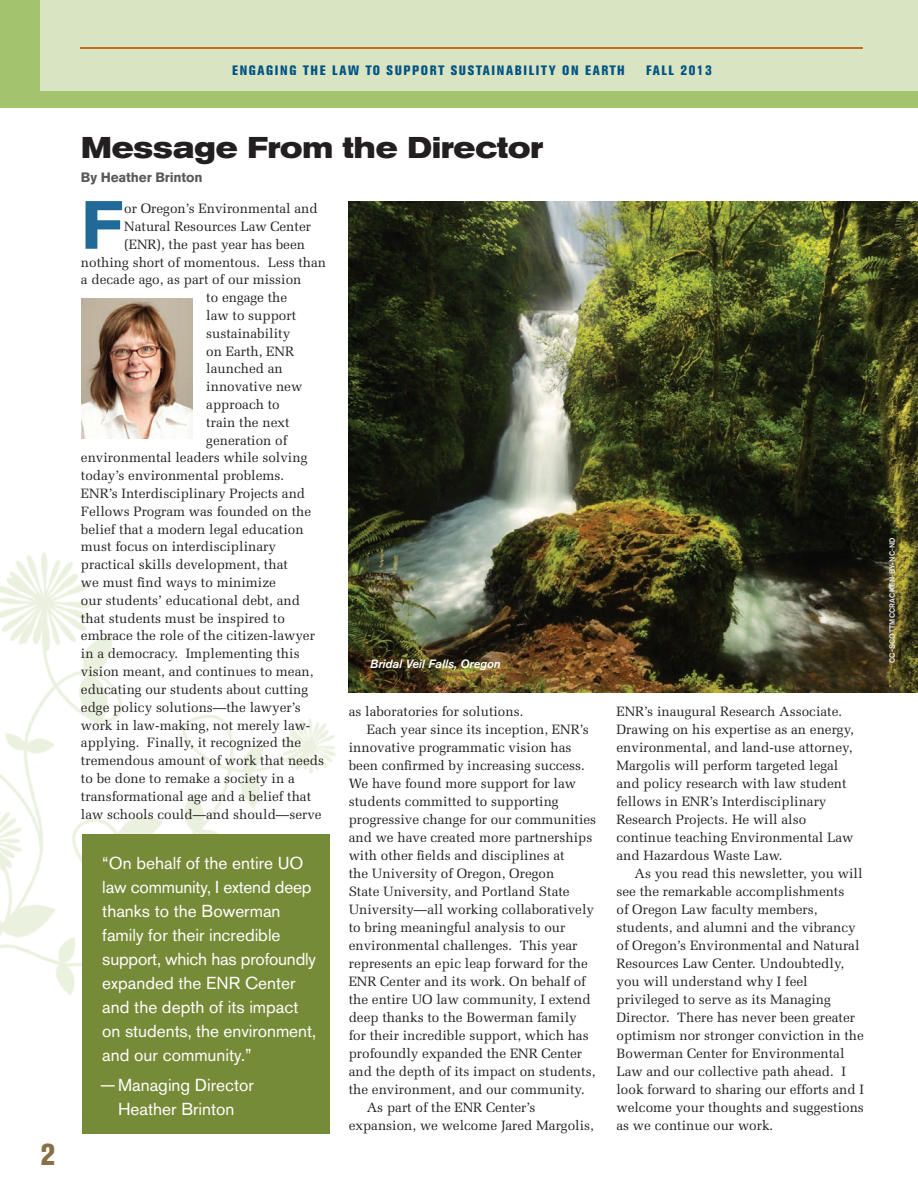
<style>
.page{position:relative;width:918px;height:1188px;background:#fff}
.page>*{position:absolute;margin:0;border:0;box-sizing:border-box;transform-origin:0 0}
.t1{font:700 67.5px "Akzidenz Grotesk BQ";color:#206a97}
.t2{font:800 condensed 30px "Akzidenz Grotesk BE";color:#8a6f46}
.t3{font:700 expanded 29.85px "Akzidenz Grotesk BE";color:#231f20;scale:.9 1}
.t4{font:17.25px/24px "Akzidenz Grotesk BQ";color:#fff}
.t5{font:13.5px/18px "Melior";color:#231f20}
.t6{font:800 condensed 13.5px "Akzidenz Grotesk BE";letter-spacing:.12em;color:#005484}
.t7{font:700 13.5px "Akzidenz Grotesk BQ";letter-spacing:-.01em;color:#57585a}
.t8{font:800 condensed 13.5px "Akzidenz Grotesk BE";letter-spacing:.1em;color:#005484}
.t9{font:italic 12px "Akzidenz Grotesk BQ Med";color:#fff}
.t10{font:500 7.5px "Akzidenz Grotesk BQ";letter-spacing:.02em;color:#ececee}
</style>
<div class="page">
<div style="left:0;top:0;width:918px;height:107px;background:#a3c36f"></div>
<div style="left:40px;top:0;width:878px;height:90px;background:#d9e4c3"></div>
<hr style="left:80px;top:47px;width:783px;height:1px;background:#c26e1f">
<img style="left:0;top:522px;width:392px;height:474px">
<img style="left:81px;top:298px;width:112px;height:141px">
<div style="left:82px;top:834px;width:248px;height:300px;background:#768b37"></div>
<img style="left:349px;top:201px;width:569px;height:491px">
<h2 class="t2" style="left:40px;top:1137px;width:16px">2</h2>
<p class="t6" style="left:696px;top:62px;width:17px">09</p>
<p class="t6" style="left:232px;top:63px;width:394px">ENGAGING THE LAW TO SUPPORT SUSTAINABILITY ON EARTH</p>
<p class="t8" style="left:646px;top:63px;width:67px">FALL 2013</p>
<h3 class="t3" style="left:81px;top:130px;width:514px">Message From the Director</h3>
<p class="t7" style="left:81px;top:169px;width:123px">By Heather Brinton</p>
<h1 class="t1" style="left:81px;top:186px;width:44px">F</h1>
<p class="t5" style="left:124px;top:200px;width:195px">or Oregon’s Environmental and</p>
<p class="t5" style="left:124px;top:217px;width:188px">Natural Resources Law Center</p>
<p class="t5" style="left:124px;top:235px;width:182px">(ENR), the past year has been</p>
<p class="t5" style="left:81px;top:253px;width:247px">nothing short of momentous. Less than</p>
<p class="t5" style="left:81px;top:271px;width:222px">a decade ago, as part of our mission</p>
<p class="t5" style="left:206px;top:289px;width:82px">to engage the</p>
<p class="t5" style="left:206px;top:306px;width:91px">law to support</p>
<p class="t5" style="left:206px;top:324px;width:85px">sustainability</p>
<p class="t5" style="left:206px;top:342px;width:89px">on Earth, ENR</p>
<p class="t5" style="left:206px;top:360px;width:78px">launched an</p>
<p class="t5" style="left:206px;top:378px;width:97px">innovative new</p>
<p class="t5" style="left:206px;top:395px;width:75px">approach to</p>
<p class="t5" style="left:206px;top:413px;width:85px">train the next</p>
<p class="t5" style="left:206px;top:431px;width:83px">generation of</p>
<p class="t5" style="left:81px;top:449px;width:228px">environmental leaders while solving</p>
<p class="t5" style="left:81px;top:467px;width:205px">today’s environmental problems.</p>
<p class="t5" style="left:81px;top:484px;width:226px">ENR’s Interdisciplinary Projects and</p>
<p class="t5" style="left:81px;top:502px;width:232px">Fellows Program was founded on the</p>
<p class="t5" style="left:81px;top:520px;width:224px">belief that a modern legal education</p>
<p class="t5" style="left:81px;top:538px;width:196px">must focus on interdisciplinary</p>
<p class="t5" style="left:81px;top:556px;width:208px">practical skills development, that</p>
<p class="t5" style="left:81px;top:573px;width:196px">we must find ways to minimize</p>
<p class="t5" style="left:81px;top:591px;width:220px">our students’ educational debt, and</p>
<p class="t5" style="left:81px;top:609px;width:205px">that students must be inspired to</p>
<p class="t5" style="left:81px;top:627px;width:235px">embrace the role of the citizen-lawyer</p>
<p class="t5" style="left:81px;top:645px;width:220px">in a democracy. Implementing this</p>
<p class="t5" style="left:81px;top:663px;width:234px">vision meant, and continues to mean,</p>
<p class="t5" style="left:81px;top:680px;width:229px">educating our students about cutting</p>
<p class="t5" style="left:81px;top:698px;width:221px">edge policy solutions—the lawyer’s</p>
<p class="t5" style="left:81px;top:716px;width:231px">work in law-making, not merely law-</p>
<p class="t5" style="left:81px;top:734px;width:222px">applying. Finally, it recognized the</p>
<p class="t5" style="left:81px;top:752px;width:244px">tremendous amount of work that needs</p>
<p class="t5" style="left:81px;top:769px;width:215px">to be done to remake a society in a</p>
<p class="t5" style="left:81px;top:787px;width:232px">transformational age and a belief that</p>
<p class="t5" style="left:81px;top:805px;width:242px">law schools could—and should—serve</p>
<p class="t4" style="left:102px;top:851px;width:215px">“On behalf of the entire UO law community, I extend deep thanks to the Bowerman family for their incredible support, which has profoundly expanded the ENR Center and the depth of its impact on students, the environment, and our community.”</p>
<p class="t4" style="left:100px;top:1073px;width:155px;text-align:center">— Managing Director<br>Heather Brinton</p>
<p class="t9" style="left:370px;top:657px;width:132px">Bridal Veil Falls, Oregon</p>
<p class="t5" style="left:349px;top:703px;width:176px">as laboratories for solutions.</p>
<p class="t5" style="left:367px;top:721px;width:223px">Each year since its inception, ENR’s</p>
<p class="t5" style="left:349px;top:739px;width:224px">innovative programmatic vision has</p>
<p class="t5" style="left:349px;top:757px;width:238px">been confirmed by increasing success.</p>
<p class="t5" style="left:349px;top:775px;width:229px">We have found more support for law</p>
<p class="t5" style="left:349px;top:793px;width:211px">students committed to supporting</p>
<p class="t5" style="left:349px;top:811px;width:249px">progressive change for our communities</p>
<p class="t5" style="left:349px;top:829px;width:245px">and we have created more partnerships</p>
<p class="t5" style="left:349px;top:847px;width:217px">with other fields and disciplines at</p>
<p class="t5" style="left:349px;top:865px;width:207px">the University of Oregon, Oregon</p>
<p class="t5" style="left:349px;top:883px;width:222px">State University, and Portland State</p>
<p class="t5" style="left:349px;top:901px;width:247px">University—all working collaboratively</p>
<p class="t5" style="left:349px;top:919px;width:218px">to bring meaningful analysis to our</p>
<p class="t5" style="left:349px;top:937px;width:230px">environmental challenges. This year</p>
<p class="t5" style="left:349px;top:955px;width:241px">represents an epic leap forward for the</p>
<p class="t5" style="left:349px;top:973px;width:239px">ENR Center and its work. On behalf of</p>
<p class="t5" style="left:349px;top:991px;width:243px">the entire UO law community, I extend</p>
<p class="t5" style="left:349px;top:1009px;width:230px">deep thanks to the Bowerman family</p>
<p class="t5" style="left:349px;top:1027px;width:241px">for their incredible support, which has</p>
<p class="t5" style="left:349px;top:1045px;width:235px">profoundly expanded the ENR Center</p>
<p class="t5" style="left:349px;top:1063px;width:248px">and the depth of its impact on students,</p>
<p class="t5" style="left:349px;top:1081px;width:238px">the environment, and our community.</p>
<p class="t5" style="left:367px;top:1099px;width:170px">As part of the ENR Center’s</p>
<p class="t5" style="left:349px;top:1117px;width:247px">expansion, we welcome Jared Margolis,</p>
<p class="t5" style="left:616px;top:703px;width:239px">ENR’s inaugural Research Associate.<br>Drawing on his expertise as an energy, environmental, and land-use attorney, Margolis will perform targeted legal and policy research with law student fellows in ENR’s Interdisciplinary Research Projects. He will also continue teaching Environmental Law and Hazardous Waste Law.</p>
<p class="t5" style="left:616px;top:865px;width:249px;text-indent:18px">As you read this newsletter, you will see the remarkable accomplishments<br>of Oregon Law faculty members, students, and alumni and the vibrancy of Oregon’s Environmental and Natural Resources Law Center. Undoubtedly, you will understand why I feel privileged to serve as its Managing Director. There has never been greater optimism nor stronger conviction in the Bowerman Center for Environmental Law and our collective path ahead. I look forward to sharing our efforts and I welcome your thoughts and suggestions as we continue our work.</p>
<p class="t10" style="left:887px;top:663px;width:127px;rotate:-90deg">CC-SCOTTMCCRACKEN-BY-NC-ND</p>
</div>
